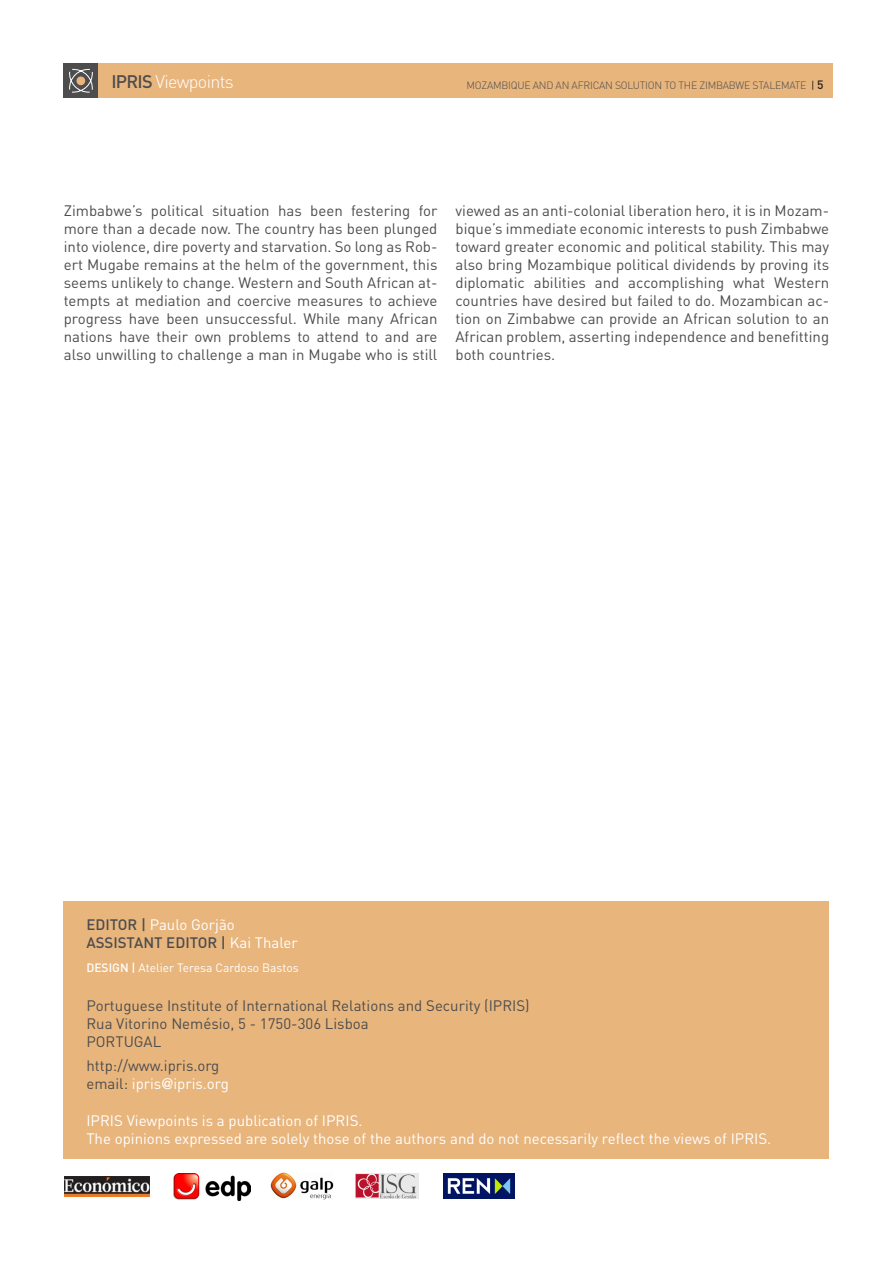
<style>
.page{position:relative;width:893px;height:1263px;background:#fff}
.page>*{position:absolute;margin:0;border:0;box-sizing:border-box;transform-origin:0 0}
.t1{font:300 18px "DIN";color:#fff}
.TEXTO{font:15px/18px "DIN";color:#4d4d4d;text-align:justify}
.t2{font:15px "DIN";color:#fff}
.t3{font:500 15px "DIN";color:#4d4d4d}
.t4{font:12px "DIN";color:#fff}
.t5{font:300 10.5px "DIN";letter-spacing:-.025em;color:#4d4d4d}
.s1{font-weight:500;color:#4d4d4d}
.s2{font-weight:400;color:#231f20}
.s3{font-weight:500;font-size:12px;color:#231f20}
.s4{font-weight:400;color:#fff}
.s5{font-weight:500}
.s6{color:#4d4d4d}
.s7{font-family:"Helvetica Neue";font-weight:500}
</style>
<div class="page">
<div style="left:97px;top:64px;width:735px;height:34px;background:#e8b57d"></div>
<div style="left:64px;top:64px;width:34px;height:34px;background:#4d4d4d"></div>
<svg style="left:69px;top:69px;width:24px;height:23px"></svg>
<img style="left:174px;top:1174px;width:77px;height:27px">
<img style="left:64px;top:1176px;width:85px;height:21px">
<div style="left:64px;top:901px;width:765px;height:257px;background:#e8b57d"></div>
<img style="left:443px;top:1173px;width:72px;height:25px">
<img style="left:271px;top:1172px;width:63px;height:28px">
<img style="left:355px;top:1174px;width:63px;height:24px">
<p class="t1" style="left:111px;top:71px;width:124px"><span class="s1">IPRIS</span> VIEWPOINTS</p>
<p class="t5" style="left:466px;top:78px;width:23px">MOZAM</p>
<p class="t5" style="left:501px;top:78px;width:323px">BIQUE AND AN AFRICAN SOLUTION TO THE ZIM BABWE STALEMATE <span class="s2">|</span> <span class="s3">5</span></p>
<p class="TEXTO" style="left:64px;top:201px;width:375px">Zimbabwe’s political situation has been festering for more than a decade now. The country has been plunged into violence, dire poverty and starvation. So long as Rob&shy;ert Mugabe remains at the helm of the government, this seems unlikely to change. Western and South African at&shy;tempts at mediation and coercive measures to achieve progress have been unsuccessful. While many African nations have their own problems to attend to and are also unwilling to challenge a man in Mugabe who is still</p>
<p class="TEXTO" style="left:455px;top:201px;width:375px">viewed as an anti-colonial liberation hero, it is in Mozam&shy;bique’s immediate economic interests to push Zimbabwe toward greater economic and political stability. This may also bring Mozambique political dividends by proving its diplomatic abilities and accomplishing what Western countries have desired but failed to do. Mozambican ac&shy;tion on Zimbabwe can provide an African solution to an African problem, asserting independence and benefitting both countries.</p>
<p class="t2" style="left:86px;top:916px;width:150px"><span class="s1">EDITOR |</span> Paulo Gorjão</p>
<p class="t3" style="left:86px;top:933px;width:18px">ASSIS</p>
<p class="t3" style="left:127px;top:933px;width:173px">TANT EDITOR | <span class="s4">Kai Thaler</span></p>
<p class="t4" style="left:86px;top:960px;width:214px"><span class="s5">DESIGN |</span> Atelier Teresa Cardoso Bastos</p>
<p class="TEXTO" style="left:86px;top:997px;width:445px">Portuguese Institute of International Relations and Security (IPRIS)</p>
<p class="TEXTO" style="left:86px;top:1015px;width:284px">Rua Vitorino Nemésio, 5 - 1750-306 Lisboa</p>
<p class="TEXTO" style="left:86px;top:1033px;width:74px">PORTUGAL</p>
<p class="TEXTO" style="left:86px;top:1057px;width:134px">http://www.ipris.org</p>
<p class="t2" style="left:86px;top:1075px;width:144px"><span class="s6">email:</span> ipris<span class="s7">@</span>ipris.org</p>
<p class="t2" style="left:86px;top:1111px;width:278px">IPRIS Viewpoints is a publication of IPRIS.</p>
<p class="t2" style="left:86px;top:1129px;width:686px">The opinions expressed are solely those of the authors and do not necessarily reflect the views of IPRIS.</p>
</div>
